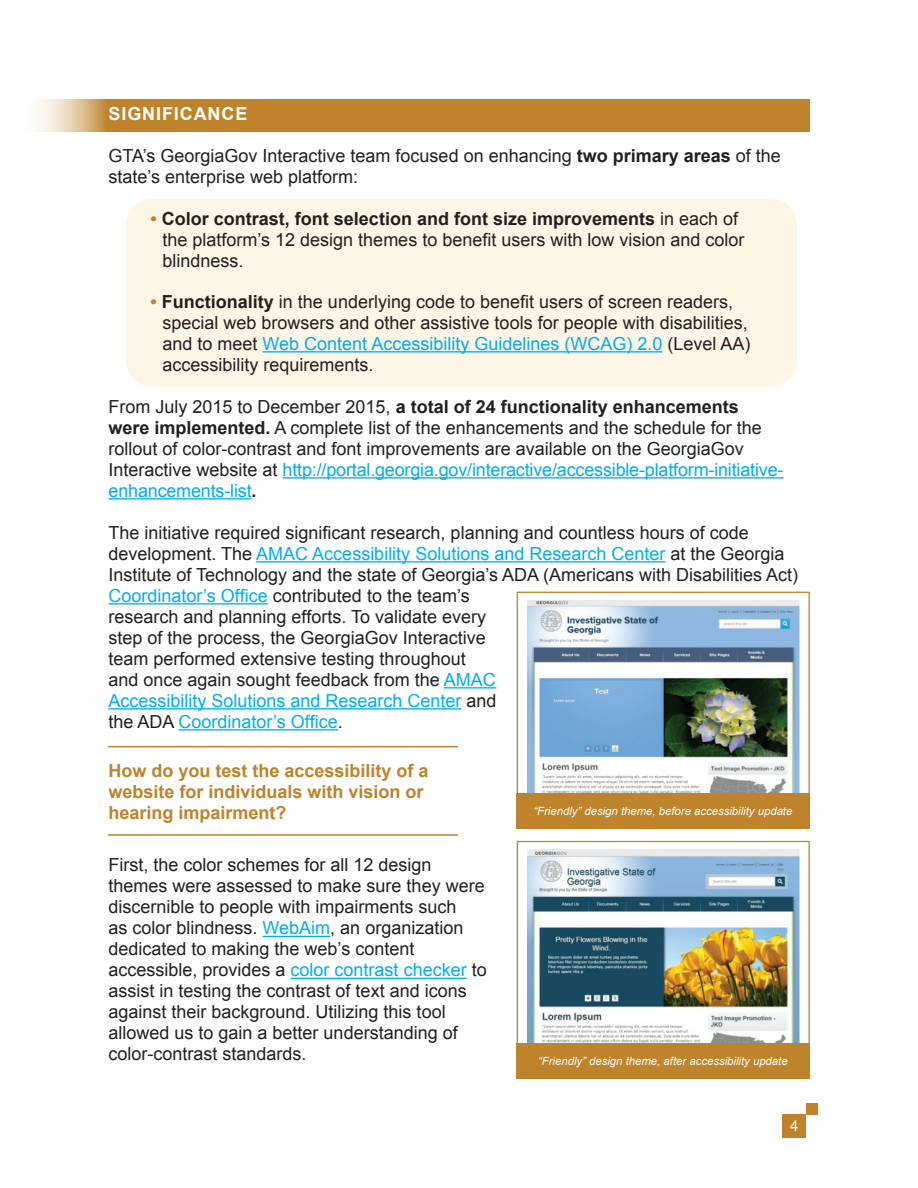
<style>
.page{position:relative;width:918px;height:1188px;background:#fff}
.page>*{position:absolute;margin:0;border:0;box-sizing:border-box;transform-origin:0 0}
.t1{font:18px/21px "Arial";color:#231f20}
.t2{font:700 18px/21px "Arial";color:#be832b}
.t3{font:700 18px "Arial";letter-spacing:.05em;color:#fff}
.t4{font:15px "Arial";color:#fff}
.t5{font:italic 11.4px "Arial";color:#fff}
.s1{font-weight:700}
.s2{font-weight:700;color:#be832b}
.s3{color:#00aeef}
</style>
<div class="page">
<div style="left:783px;top:1115px;width:23px;height:23px;background:#be832b"></div>
<div style="left:806px;top:1103px;width:12px;height:12px;background:#be832b"></div>
<div style="left:126px;top:199px;width:671px;height:188px;background:#fdf5e5;border-radius:27px"></div>
<div style="left:21px;top:99px;width:789px;height:32px;background:#be832b"></div>
<hr style="left:263px;top:351px;width:399px;height:2px;background:#00aeef">
<hr style="left:283px;top:477px;width:501px;height:2px;background:#00aeef">
<hr style="left:109px;top:498px;width:143px;height:2px;background:#00aeef">
<hr style="left:256px;top:561px;width:409px;height:2px;background:#00aeef">
<hr style="left:109px;top:603px;width:159px;height:2px;background:#00aeef">
<hr style="left:444px;top:687px;width:52px;height:2px;background:#00aeef">
<hr style="left:109px;top:708px;width:352px;height:2px;background:#00aeef">
<hr style="left:179px;top:729px;width:159px;height:2px;background:#00aeef">
<hr style="left:263px;top:936px;width:67px;height:1px;background:#00aeef">
<hr style="left:291px;top:978px;width:176px;height:1px;background:#00aeef">
<img style="left:528px;top:600px;width:271px;height:194px">
<div style="left:517px;top:794px;width:293px;height:35px;background:#be832b"></div>
<div style="left:517px;top:592px;width:293px;height:236px;border:1px solid #be832b"></div>
<img style="left:528px;top:849px;width:271px;height:194px">
<div style="left:517px;top:1043px;width:293px;height:35px;background:#be832b"></div>
<div style="left:517px;top:841px;width:293px;height:236px;border:1px solid #be832b"></div>
<hr style="left:108px;top:746px;width:350px;height:1px;background:#be832b">
<hr style="left:108px;top:834px;width:350px;height:2px;background:#be832b">
<p class="t3" style="left:109px;top:102px;width:140px">SIGNIFICANCE</p>
<p class="t1" style="left:109px;top:145px;width:674px">GTA’s GeorgiaGov Interactive team focused on enhancing <span class="s1">two primary areas</span> of the state’s enterprise web platform:</p>
<p class="t1" style="left:163px;top:208px;width:583px;text-indent:-12px"><span class="s2">•</span> <span class="s1">Color contrast, font selection and font size improvements</span> in each of the platform’s 12 design themes to benefit users with low vision and color blindness.</p>
<p class="t1" style="left:163px;top:291px;width:589px;text-indent:-12px"><span class="s2">•</span> <span class="s1">Functionality</span> in the underlying code to benefit users of screen readers, special web browsers and other assistive tools for people with disabilities, and to meet <span class="s3">Web Content Accessibility Guidelines (WCAG) 2.0</span> (Level AA) accessibility requirements.</p>
<p class="t1" style="left:109px;top:396px;width:677px">From July 2015 to December 2015, <span class="s1">a total of 24 functionality enhancements were implemented.</span> A complete list of the enhancements and the schedule for the rollout of color-contrast and font improvements are available on the GeorgiaGov Interactive website at <span class="s3">http://portal.georgia.gov/interactive/accessible-platform-initiative&shy;enhancements-list</span><span class="s1">.</span></p>
<p class="t1" style="left:109px;top:522px;width:691px">The initiative required significant research, planning and countless hours of code development. The <span class="s3">AMAC Accessibility Solutions and Research Center</span> at the Georgia Institute of Technology and the state of Georgia’s ADA (Americans with Disabilities Act)<br><span class="s3">Coordinator’s Office</span> contributed to the team’s<br>research and planning efforts. To validate every<br>step of the process, the GeorgiaGov Interactive<br>team performed extensive testing throughout<br>and once again sought feedback from the <span class="s3">AMAC<br>Accessibility Solutions and Research Center</span> and<br>the ADA <span class="s3">Coordinator’s Office</span>.</p>
<p class="t2" style="left:109px;top:760px;width:322px">How do you test the accessibility of a website for individuals with vision or hearing impairment?</p>
<p class="t1" style="left:109px;top:855px;width:380px">First, the color schemes for all 12 design themes were assessed to make sure they were discernible to people with impairments such<br>as color blindness. <span class="s3">WebAim</span>, an organization dedicated to making the web’s content accessible, provides a <span class="s3">color contrast checker</span> to assist in testing the contrast of text and icons against their background. Utilizing this tool allowed us to gain a better understanding of color-contrast standards.</p>
<p class="t5" style="left:533px;top:804px;width:261px">“Friendly” design theme, before accessibility update</p>
<p class="t5" style="left:538px;top:1053px;width:251px">“Friendly” design theme, after accessibility update</p>
<p class="t4" style="left:790px;top:1116px;width:10px">4</p>
</div>
